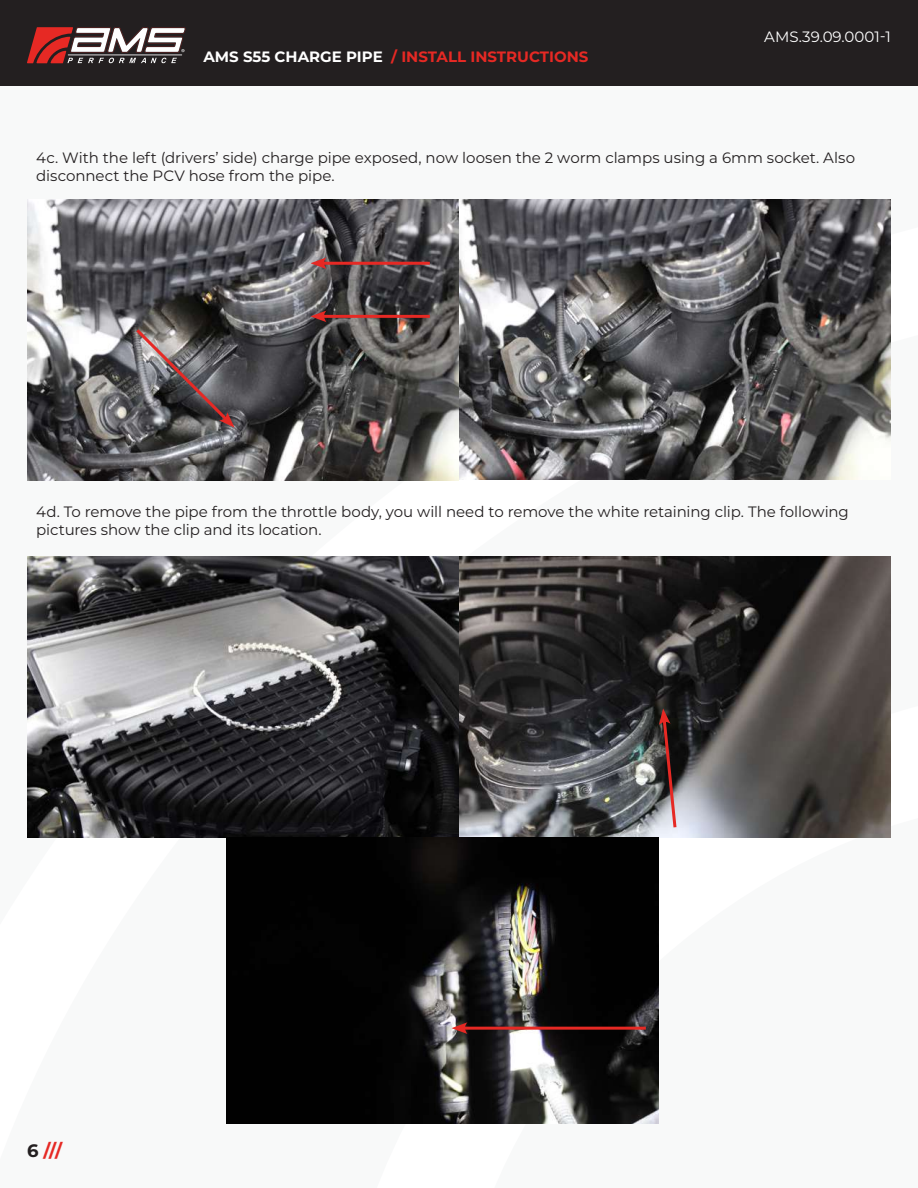
<style>
.page{position:relative;width:918px;height:1188px;background:#fff}
.page>*{position:absolute;margin:0;border:0;box-sizing:border-box;transform-origin:0 0}
.t1{font:700 18px "Montserrat";color:#e62924}
.t2{font:15px/18px "Montserrat";letter-spacing:-.005em;color:#231f20}
.t3{font:700 15px "Montserrat";color:#e62924}
.t4{font:15px "Montserrat";color:#fff}
.s1{color:#fff}
.s2{color:#231f20}
</style>
<div class="page">
<div style="left:0;top:0;width:918px;height:85px;background:#231f20"></div>
<svg style="left:27px;top:27px;width:159px;height:36px"></svg>
<img style="left:27px;top:199px;width:864px;height:282px">
<hr style="left:321px;top:262px;width:109px;height:3px;background:#e62924">
<svg style="left:310px;top:257px;width:17px;height:12px"></svg>
<hr style="left:321px;top:315px;width:109px;height:3px;background:#e62924">
<svg style="left:310px;top:310px;width:17px;height:12px"></svg>
<svg style="left:133px;top:326px;width:102px;height:102px"></svg>
<img style="left:27px;top:557px;width:864px;height:281px">
<img style="left:227px;top:838px;width:432px;height:286px">
<svg style="left:659px;top:708px;width:19px;height:123px"></svg>
<hr style="left:462px;top:1027px;width:184px;height:3px;background:#e62924">
<svg style="left:451px;top:1022px;width:17px;height:12px"></svg>
<p class="t3" style="left:203px;top:46px;width:387px"><span class="s1">AMS S55 CHARGE PIPE</span> / INSTALL INSTRUCTIONS</p>
<p class="t4" style="left:764px;top:26px;width:128px">AMS.39.09.0001-1</p>
<p class="t2" style="left:36px;top:148px;width:820px">4c. With the left (drivers’ side) charge pipe exposed, now loosen the 2 worm clamps using a 6mm socket. Also disconnect the PCV hose from the pipe.</p>
<p class="t2" style="left:36px;top:502px;width:814px">4d. To remove the pipe from the throttle body, you will need to remove the white retaining clip. The following pictures show the clip and its location.</p>
<p class="t1" style="left:27px;top:1137px;width:37px"><span class="s2">6</span> ///</p>
</div>
